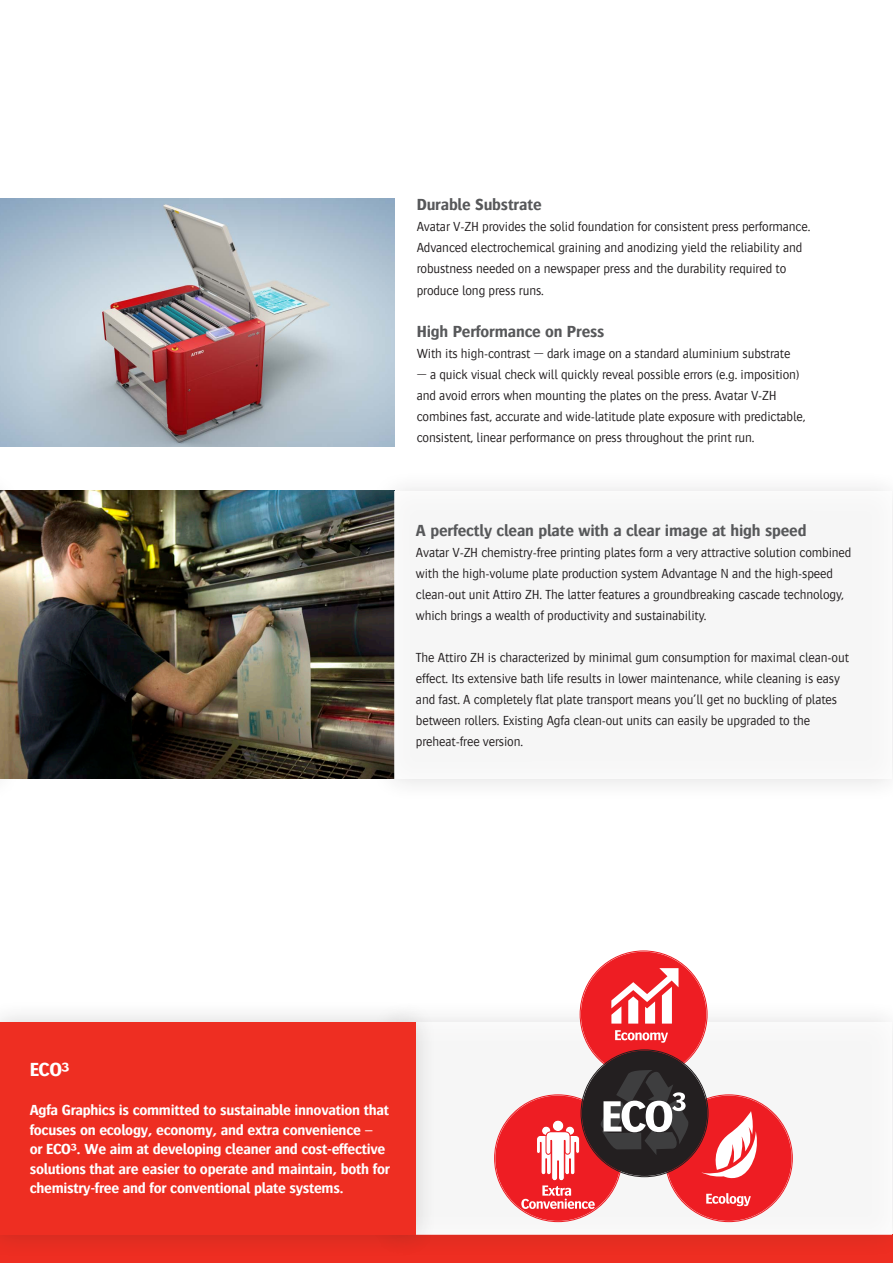
<style>
.page{position:relative;width:893px;height:1263px;background:#fff}
.page>*{position:absolute;margin:0;border:0;box-sizing:border-box;transform-origin:0 0}
.BodytextWhite{font:700 19.5px "Bosis For Agfa";color:#fff}
.BodytextWhite-2{font:700 16.5px "Bosis For Agfa";letter-spacing:-.01em;color:#57585a}
.BodytextWhite-3{font:700 15px/19.5px "Bosis For Agfa";letter-spacing:-.02em;color:#fff}
.BodytextWhite-4{font:300 13.5px/21px "Bosis For Agfa";letter-spacing:-.01em;color:#231f20}
</style>
<div class="page">
<div style="left:0;top:1234px;width:893px;height:29px;background:#ee2e22"></div>
<img style="left:0;top:490px;width:369px;height:288px">
<img style="left:0;top:199px;width:395px;height:248px">
<div style="left:369px;top:469px;width:524px;height:334px;background:#231f20;opacity:.2"></div>
<div style="left:395px;top:491px;width:497px;height:287px;background:#f6f6f6"></div>
<div style="left:369px;top:1000px;width:524px;height:259px;background:#231f20;opacity:.2"></div>
<div style="left:395px;top:1022px;width:497px;height:212px;background:#f6f6f6"></div>
<div style="left:0;top:999px;width:438px;height:260px;background:#231f20;opacity:.2"></div>
<div style="left:0;top:1022px;width:416px;height:212px;background:#ee2e22"></div>
<div style="left:581px;top:952px;width:125px;height:125px;background:#ee1d23;border-radius:50%"></div>
<div style="left:495px;top:1095px;width:126px;height:126px;background:#ee1d23;border-radius:50%"></div>
<div style="left:666px;top:1095px;width:126px;height:126px;background:#ee1d23;border-radius:50%"></div>
<svg style="left:701px;top:1111px;width:56px;height:68px"></svg>
<svg style="left:611px;top:968px;width:67px;height:55px"></svg>
<svg style="left:615px;top:1030px;width:53px;height:13px"></svg>
<div style="left:582px;top:1051px;width:125px;height:125px;background:#231f20;border-radius:50%"></div>
<svg style="left:521px;top:1069px;width:170px;height:140px"></svg>
<svg style="left:706px;top:1193px;width:45px;height:13px"></svg>
<p class="BodytextWhite-2" style="left:417px;top:196px;width:126px">Durable Substrate</p>
<p class="BodytextWhite-4" style="left:417px;top:216px;width:395px">Avatar V-ZH provides the solid foundation for consistent press performance.<br>Advanced electrochemical graining and anodizing yield the reliability and robustness needed on a newspaper press and the durability required to produce long press runs.</p>
<p class="BodytextWhite-2" style="left:417px;top:322px;width:189px">High Performance on Press</p>
<p class="BodytextWhite-4" style="left:417px;top:342px;width:375px">With its high-contrast — dark image on a standard aluminium substrate</p>
<p class="BodytextWhite-4" style="left:417px;top:363px;width:390px">— a quick visual check will quickly reveal possible errors (e.g. imposition) and avoid errors when mounting the plates on the press. Avatar V-ZH combines fast, accurate and wide-latitude plate exposure with predictable, consistent, linear performance on press throughout the print run.</p>
<p class="BodytextWhite-2" style="left:416px;top:521px;width:392px">A perfectly clean plate with a clear image at high speed</p>
<p class="BodytextWhite-4" style="left:416px;top:541px;width:437px">Avatar V-ZH chemistry-free printing plates form a very attractive solution combined with the high-volume plate production system Advantage N and the high-speed clean-out unit Attiro ZH. The latter features a groundbreaking cascade technology, which brings a wealth of productivity and sustainability.</p>
<p class="BodytextWhite-4" style="left:416px;top:646px;width:434px">The Attiro ZH is characterized by minimal gum consumption for maximal clean-out effect. Its extensive bath life results in lower maintenance, while cleaning is easy and fast. A completely flat plate transport means you’ll get no buckling of plates between rollers. Existing Agfa clean-out units can easily be upgraded to the preheat-free version.</p>
<p class="BodytextWhite" style="left:30px;top:1059px;width:41px">ECO³</p>
<p class="BodytextWhite-3" style="left:30px;top:1100px;width:362px">Agfa Graphics is committed to sustainable innovation that focuses on ecology, economy, and extra convenience – or ECO³. We aim at developing cleaner and cost-effective solutions that are easier to operate and maintain, both for chemistry-free and for conventional plate systems.</p>
</div>
